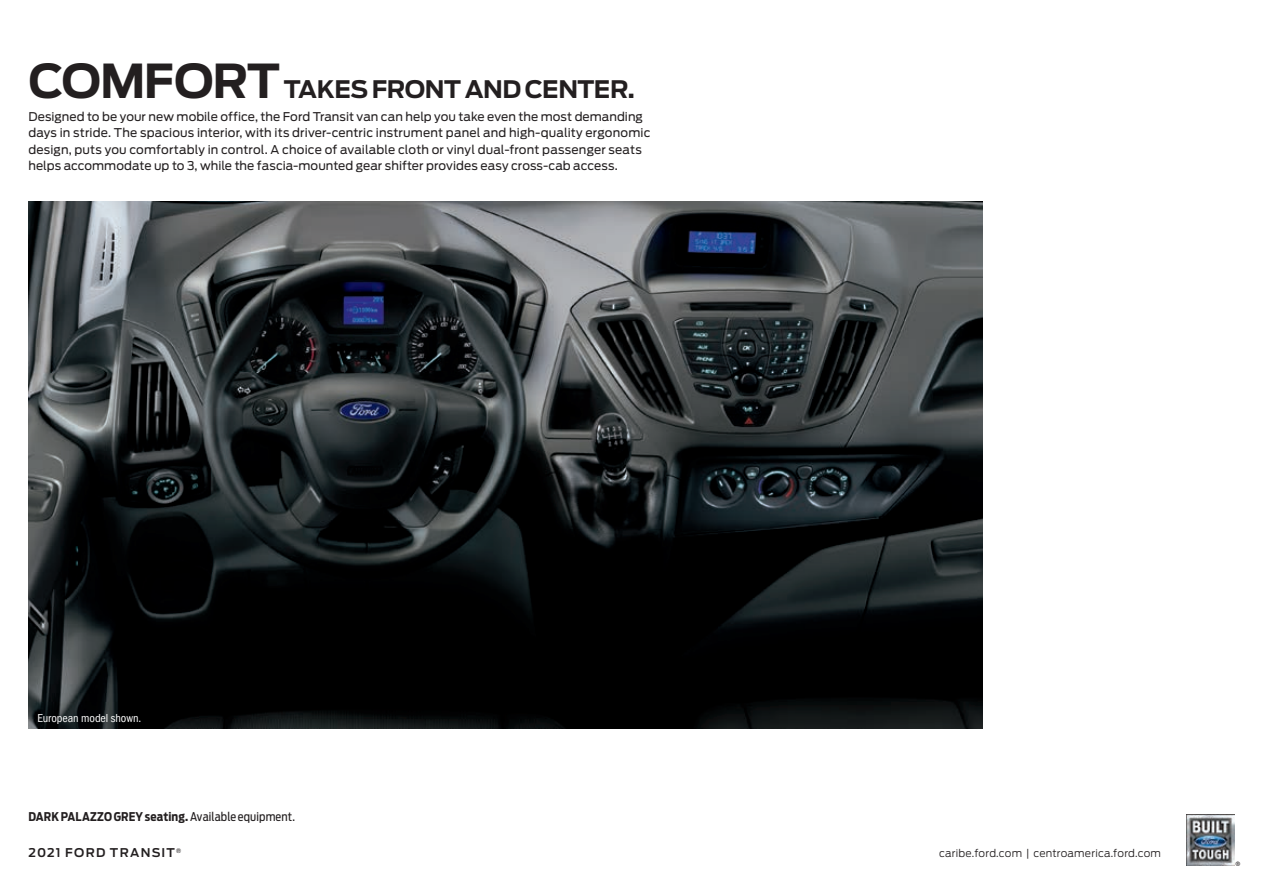
<style>
.page{position:relative;width:1263px;height:893px;background:#fff}
.page>*{position:absolute;margin:0;border:0;box-sizing:border-box;transform-origin:0 0}
.t1{font:700 24px "Ford Antenna";letter-spacing:-.02em;color:#231f20}
.t2{font:12px/16.5px "Ford Antenna";letter-spacing:.005em;color:#231f20}
.t3{font:700 12px "Ford Antenna Cond";letter-spacing:.01em;color:#231f20}
.t4{font:condensed 12px "ITC Franklin Gothic Std";letter-spacing:-.005em;color:#fff}
.t5{font:600 12px "Ford Antenna";letter-spacing:.1em;color:#231f20}
.t6{font:condensed 10.95px "ITC Franklin Gothic Std";color:#231f20}
.t7{font:300 10.5px "Ford Antenna";letter-spacing:.015em;color:#231f20}
.s1{font-size:46.5px}
.s2{font-weight:400}
</style>
<div class="page">
<img style="left:28px;top:202px;width:954px;height:526px">
<img style="left:1186px;top:815px;width:48px;height:51px">
<h1 class="t1" style="left:28px;top:67px;width:608px"><span class="s1">COMFORT</span> TAKES FRONT AND CENTER.</h1>
<p class="t2" style="left:28px;top:107px;width:624px">Designed to be your new mobile office, the Ford Transit van can help you take even the most demanding days in stride. The spacious interior, with its driver-centric instrument panel and high-quality ergonomic design, puts you comfortably in control. A choice of available cloth or vinyl dual-front passenger seats helps accommodate up to 3, while the fascia-mounted gear shifter provides easy cross-cab access.</p>
<p class="t4" style="left:37px;top:711px;width:105px">European model shown.</p>
<p class="t3" style="left:28px;top:806px;width:268px">DARK PALAZZO GREY seating. <span class="s2">Available equipment.</span></p>
<p class="t5" style="left:28px;top:842px;width:154px">2021 FORD TRANSIT<sup>®</sup></p>
<p class="t7" style="left:939px;top:844px;width:223px">caribe.ford.com | centroamerica.ford.com</p>
<p class="t6" style="left:1235px;top:859px;width:7px">®</p>
</div>
